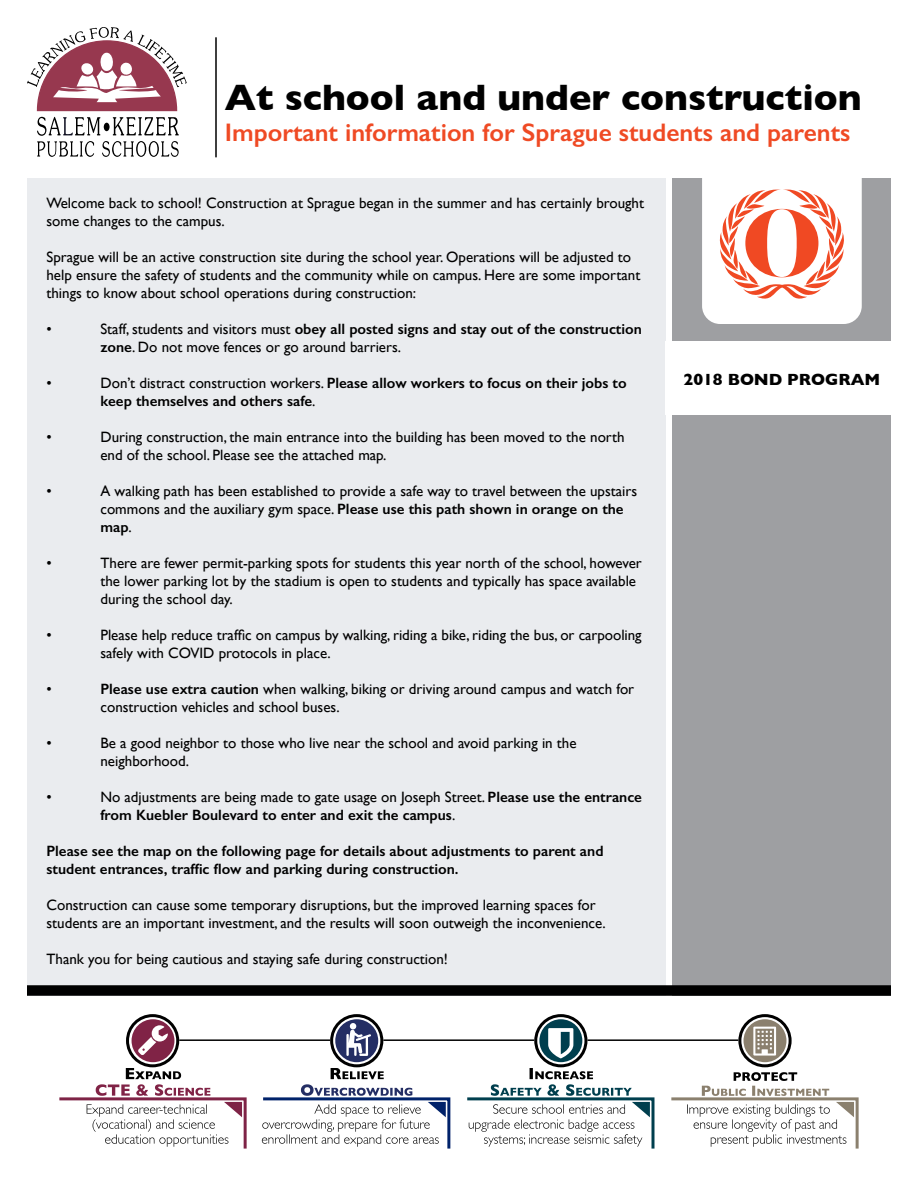
<style>
.page{position:relative;width:918px;height:1188px;background:#fff}
.page>*{position:absolute;margin:0;border:0;box-sizing:border-box;transform-origin:0 0}
.t1{font:700 37.5px "Gill Sans";color:#000}
.t2{font:600 25.5px "Gill Sans";color:#ef4a24}
.t3{font:700 16.5px "Gill Sans";color:#000}
.t4{font:15px/18px "Gill Sans";color:#000}
.t5{font:600 15px/18px "Gill Sans";color:#000}
.s1{font-weight:600}
.s2{font-weight:400}
</style>
<div class="page">
<div style="left:27px;top:178px;width:638px;height:818px;background:#eaecef"></div>
<div style="left:126px;top:1014px;width:53px;height:53px;border:3px solid #000;border-radius:50%"></div>
<div style="left:330px;top:1014px;width:53px;height:53px;border:3px solid #000;border-radius:50%"></div>
<div style="left:534px;top:1014px;width:53px;height:53px;border:3px solid #000;border-radius:50%"></div>
<div style="left:738px;top:1014px;width:54px;height:53px;border:3px solid #000;border-radius:50%"></div>
<svg style="left:467px;top:1068px;width:188px;height:81px"></svg>
<hr style="left:179px;top:1039px;width:151px;height:2px;background:#000">
<hr style="left:383px;top:1039px;width:151px;height:2px;background:#000">
<hr style="left:587px;top:1039px;width:151px;height:2px;background:#000">
<div style="left:335px;top:1019px;width:43px;height:43px;background:#242e64;border-radius:50%"></div>
<div style="left:350px;top:1023px;width:6px;height:7px;background:#fff;border-radius:50%"></div>
<svg style="left:346px;top:1030px;width:25px;height:26px"></svg>
<div style="left:744px;top:1019px;width:42px;height:43px;background:#8b806e;border-radius:50%"></div>
<svg style="left:753px;top:1027px;width:23px;height:29px"></svg>
<div style="left:539px;top:1019px;width:43px;height:43px;background:#003f4e;border-radius:50%"></div>
<svg style="left:548px;top:1028px;width:25px;height:30px"></svg>
<div style="left:132px;top:1019px;width:42px;height:43px;background:#802346;border-radius:50%"></div>
<svg style="left:138px;top:1025px;width:30px;height:30px"></svg>
<svg style="left:261px;top:1068px;width:190px;height:81px"></svg>
<svg style="left:59px;top:1068px;width:188px;height:81px"></svg>
<svg style="left:671px;top:1072px;width:188px;height:77px"></svg>
<div style="left:673px;top:178px;width:218px;height:818px;background:#9e9fa2"></div>
<div style="left:27px;top:985px;width:864px;height:11px;background:#000"></div>
<svg style="left:27px;top:27px;width:160px;height:130px"></svg>
<div style="left:702px;top:141px;width:160px;height:183px;background:#fff;border-radius:18px"></div>
<div style="left:665px;top:341px;width:235px;height:74px;background:#fff"></div>
<hr style="left:215px;top:38px;width:2px;height:119px;background:#000">
<svg style="left:719px;top:189px;width:125px;height:110px"></svg>
<h1 class="t1" style="left:225px;top:68px;width:638px">At school and under construction</h1>
<h2 class="t2" style="left:225px;top:117px;width:627px">Important information for Sprague students and parents</h2>
<p class="t4" style="left:46px;top:193px;width:599px">Welcome back to school! Construction at Sprague began in the summer and has certainly brought some changes to the campus.</p>
<p class="t4" style="left:46px;top:247px;width:595px">Sprague will be an active construction site during the school year. Operations will be adjusted to help ensure the safety of students and the community while on campus. Here are some important things to know about school operations during construction:</p>
<p class="t4" style="left:46px;top:319px;width:7px">•</p>
<p class="t4" style="left:100px;top:319px;width:543px">Staff, students and visitors must <span class="s1">obey all posted signs and stay out of the construction zone</span>. Do not move fences or go around barriers.</p>
<p class="t4" style="left:46px;top:373px;width:7px">•</p>
<p class="t5" style="left:100px;top:374px;width:528px"><span class="s2">Don’t distract construction workers.</span> Please allow workers to focus on their jobs to keep themselves and others safe<span class="s2">.</span></p>
<p class="t4" style="left:46px;top:427px;width:7px">•</p>
<p class="t4" style="left:100px;top:427px;width:526px">During construction, the main entrance into the building has been moved to the north end of the school. Please see the attached map.</p>
<p class="t4" style="left:46px;top:481px;width:7px">•</p>
<p class="t4" style="left:100px;top:481px;width:538px">A walking path has been established to provide a safe way to travel between the upstairs commons and the auxiliary gym space. <span class="s1">Please use this path shown in orange on the map</span>.</p>
<p class="t4" style="left:46px;top:553px;width:7px">•</p>
<p class="t4" style="left:100px;top:553px;width:543px">There are fewer permit-parking spots for students this year north of the school, however the lower parking lot by the stadium is open to students and typically has space available during the school day.</p>
<p class="t4" style="left:46px;top:625px;width:7px">•</p>
<p class="t4" style="left:100px;top:625px;width:543px">Please help reduce traffic on campus by walking, riding a bike, riding the bus, or carpooling safely with COVID protocols in place.</p>
<p class="t4" style="left:46px;top:679px;width:7px">•</p>
<p class="t4" style="left:100px;top:679px;width:535px"><span class="s1">Please use extra caution</span> when walking, biking or driving around campus and watch for construction vehicles and school buses.</p>
<p class="t4" style="left:46px;top:733px;width:7px">•</p>
<p class="t4" style="left:100px;top:733px;width:478px">Be a good neighbor to those who live near the school and avoid parking in the neighborhood.</p>
<p class="t4" style="left:46px;top:787px;width:7px">•</p>
<p class="t5" style="left:100px;top:788px;width:543px"><span class="s2">No adjustments are being made to gate usage on Joseph Street.</span> Please use the entrance from Kuebler Boulevard to enter and exit the campus<span class="s2">.</span></p>
<p class="t5" style="left:46px;top:842px;width:559px">Please see the map on the following page for details about adjustments to parent and student entrances, traffic flow and parking during construction.</p>
<p class="t4" style="left:46px;top:895px;width:561px">Construction can cause some temporary disruptions, but the improved learning spaces for students are an important investment, and the results will soon outweigh the inconvenience.</p>
<p class="t4" style="left:46px;top:949px;width:403px">Thank you for being cautious and staying safe during construction!</p>
<p class="t3" style="left:684px;top:367px;width:198px">2018 BOND PROGRAM</p>
</div>
